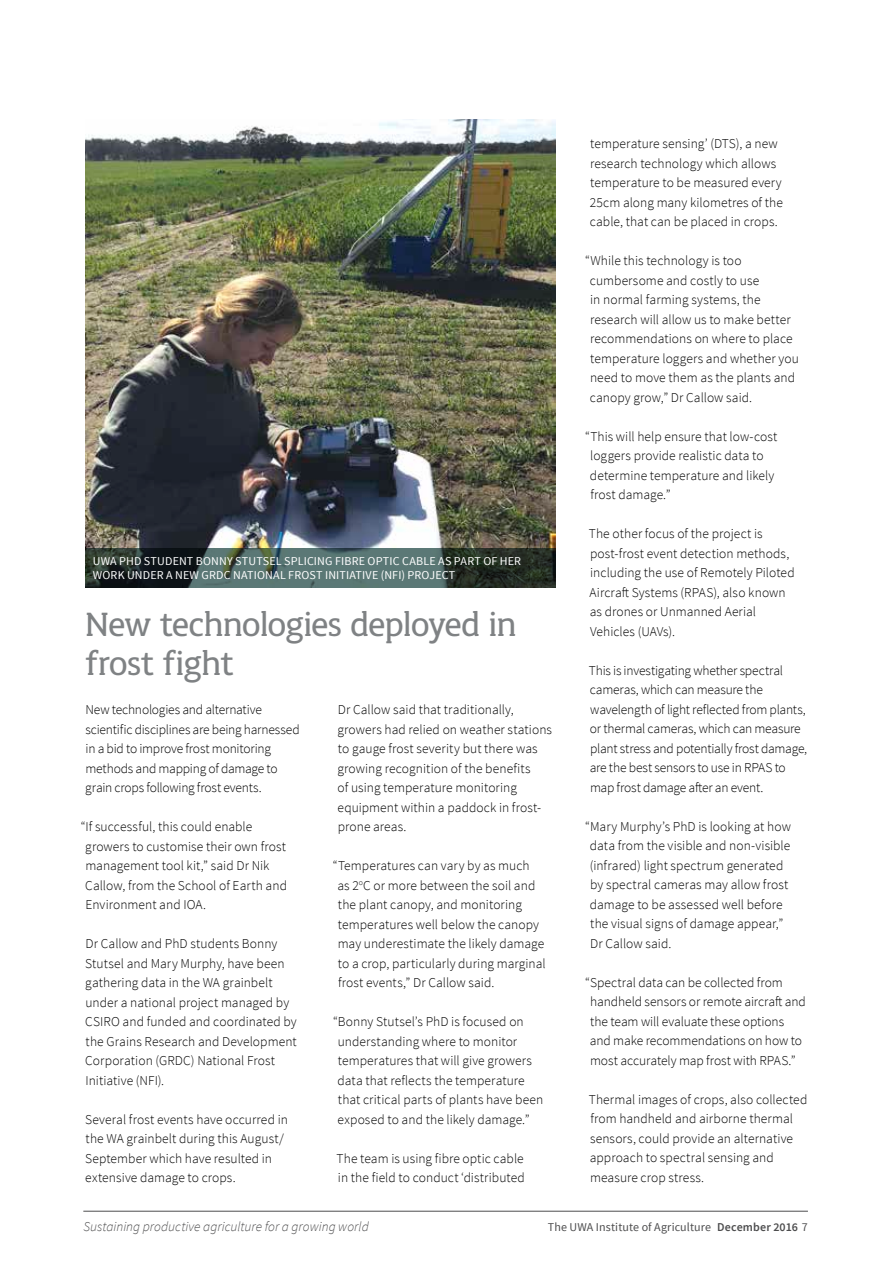
<style>
.page{position:relative;width:893px;height:1263px;background:#fff}
.page>*{position:absolute;margin:0;border:0;box-sizing:border-box;transform-origin:0 0}
.t1{font:36px/39px "UWA";letter-spacing:-.015em;color:#7f8284}
.t2{font:300 13.5px/19.5px "Source Sans Pro";letter-spacing:.005em;color:#000}
.t3{font:300 13.5px/19.5px "Source Sans Pro";letter-spacing:-.015em;color:#000}
.t4{font:italic 300 13.5px "Source Sans Pro";color:#4d4d4e}
.t5{font:12px/14.7px "Source Sans Pro";letter-spacing:.01em;color:#fff}
.t6{font:12px "Source Sans Pro";letter-spacing:.01em;color:#4d4d4e}
.s1{font-weight:600}
</style>
<div class="page">
<hr style="left:83px;top:1211px;width:725px;height:1px;background:#4d4d4e">
<img style="left:85px;top:119px;width:471px;height:429px">
<svg style="left:85px;top:548px;width:471px;height:39px;background:#3c4e4a"></svg>
<p class="t5" style="left:93px;top:554px;width:430px">UWA PHD STUDENT BONNY STUTSEL SPLICING FIBRE OPTIC CABLE AS PART OF HER<br>WORK UNDER A NEW GRDC NATIONAL FROST INITIATIVE (NFI) PROJECT</p>
<h1 class="t1" style="left:85px;top:605px;width:433px">New technologies deployed in frost fight</h1>
<p class="t3" style="left:85px;top:700px;width:216px">New technologies and alternative scientific disciplines are being harnessed in a bid to improve frost monitoring methods and mapping of damage to grain crops following frost events.</p>
<p class="t2" style="left:85px;top:817px;width:203px;text-indent:-5px">“If successful, this could enable growers to customise their own frost management tool kit,” said Dr Nik<br>Callow, from the School of Earth and<br>Environment and IOA.</p>
<p class="t2" style="left:85px;top:934px;width:213px">Dr Callow and PhD students Bonny<br>Stutsel and Mary Murphy, have been gathering data in the WA grainbelt under a national project managed by<br>CSIRO and funded and coordinated by the Grains Research and Development<br>Corporation (GRDC) National Frost<br>Initiative (NFI).</p>
<p class="t2" style="left:85px;top:1109px;width:204px">Several frost events have occurred in the WA grainbelt during this August/ September which have resulted in extensive damage to crops.</p>
<p class="t2" style="left:338px;top:700px;width:216px">Dr Callow said that traditionally, growers had relied on weather stations to gauge frost severity but there was growing recognition of the benefits<br>of using temperature monitoring equipment within a paddock in frost&shy;prone areas.</p>
<p class="t2" style="left:337px;top:856px;width:210px;text-indent:-4px">“Temperatures can vary by as much<br>as 2<sup>o</sup>C or more between the soil and the plant canopy, and monitoring temperatures well below the canopy may underestimate the likely damage to a crop, particularly during marginal frost events,” Dr Callow said.</p>
<p class="t2" style="left:338px;top:1012px;width:207px;text-indent:-5px">“Bonny Stutsel’s PhD is focused on understanding where to monitor temperatures that will give growers data that reflects the temperature that critical parts of plants have been exposed to and the likely damage.”</p>
<p class="t2" style="left:337px;top:1148px;width:190px">The team is using fibre optic cable in the field to conduct ‘distributed</p>
<p class="t2" style="left:590px;top:134px;width:195px">temperature sensing’ (DTS), a new research technology which allows temperature to be measured every 25cm along many kilometres of the cable, that can be placed in crops.</p>
<p class="t2" style="left:590px;top:251px;width:210px;text-indent:-5px">“While this technology is too cumbersome and costly to use<br>in normal farming systems, the research will allow us to make better recommendations on where to place temperature loggers and whether you need to move them as the plants and canopy grow,” Dr Callow said.</p>
<p class="t2" style="left:590px;top:427px;width:189px;text-indent:-5px">“This will help ensure that low-cost loggers provide realistic data to determine temperature and likely frost damage.”</p>
<p class="t2" style="left:589px;top:524px;width:207px">The other focus of the project is post-frost event detection methods, including the use of Remotely Piloted<br>Aircraft Systems (RPAS), also known as drones or Unmanned Aerial<br>Vehicles (UAVs).</p>
<p class="t3" style="left:589px;top:661px;width:220px">This is investigating whether spectral cameras, which can measure the wavelength of light reflected from plants, or thermal cameras, which can measure plant stress and potentially frost damage, are the best sensors to use in RPAS to map frost damage after an event.</p>
<p class="t2" style="left:590px;top:817px;width:203px;text-indent:-4px">“Mary Murphy’s PhD is looking at how data from the visible and non-visible (infrared) light spectrum generated by spectral cameras may allow frost damage to be assessed well before the visual signs of damage appear,”<br>Dr Callow said.</p>
<p class="t2" style="left:590px;top:973px;width:218px;text-indent:-4px">“Spectral data can be collected from handheld sensors or remote aircraft and the team will evaluate these options and make recommendations on how to most accurately map frost with RPAS.”</p>
<p class="t2" style="left:589px;top:1090px;width:220px">Thermal images of crops, also collected from handheld and airborne thermal sensors, could provide an alternative approach to spectral sensing and measure crop stress.</p>
<p class="t4" style="left:83px;top:1218px;width:287px">Sustaining productive agriculture for a growing world</p>
<p class="t6" style="left:548px;top:1219px;width:262px">The UWA Institute of Agriculture <span class="s1">December 2016</span> 7</p>
</div>
